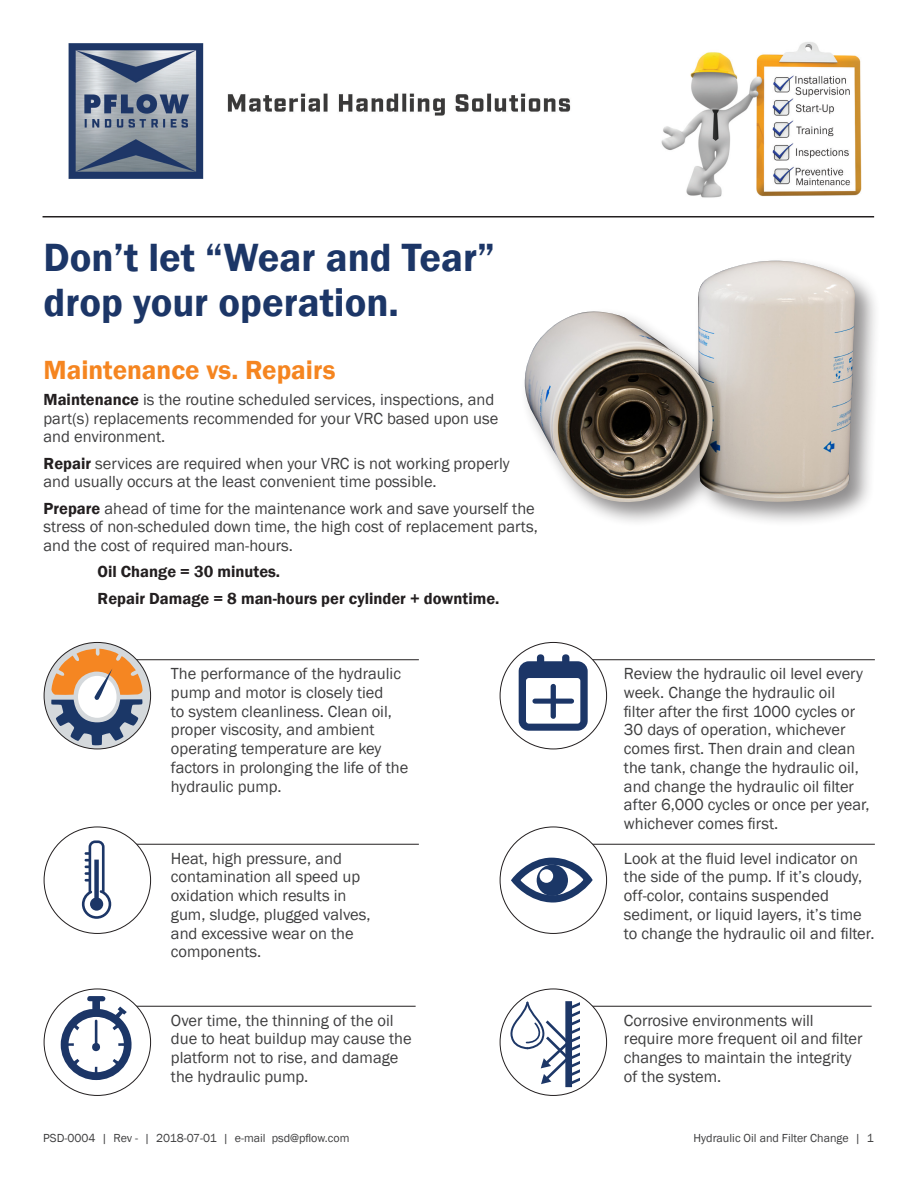
<style>
.page{position:relative;width:918px;height:1188px;background:#fff}
.page>*{position:absolute;margin:0;border:0;box-sizing:border-box;transform-origin:0 0}
.t1{font:600 40.5px/45px "Franklin Gothic";color:#1c3667}
.t2{font:600 27px "Franklin Gothic";color:#f58520}
.t3{font:16.5px/18.8px "Franklin Gothic";color:#3e3e3f}
.t4{font:600 16.5px/26.2px "Franklin Gothic";color:#231f20}
.t5{font:12px "Franklin Gothic";color:#3e3e3f}
.s1{font-weight:600;color:#231f20}
</style>
<div class="page">
<img style="left:68px;top:42px;width:794px;height:156px">
<hr style="left:43px;top:216px;width:831px;height:1px;background:#231f20">
<div style="left:520px;top:256px;width:360px;height:271px;background:#231f20;opacity:.5"></div>
<img style="left:525px;top:261px;width:330px;height:245px">
<hr style="left:135px;top:659px;width:284px;height:1px;background:#231f20">
<hr style="left:591px;top:659px;width:284px;height:1px;background:#231f20">
<hr style="left:135px;top:844px;width:284px;height:1px;background:#231f20">
<hr style="left:591px;top:844px;width:284px;height:1px;background:#231f20">
<hr style="left:135px;top:1006px;width:281px;height:1px;background:#231f20">
<hr style="left:591px;top:1006px;width:281px;height:1px;background:#231f20">
<svg style="left:44px;top:642px;width:107px;height:107px"></svg>
<div style="left:500px;top:642px;width:107px;height:107px;background:#fff;border-radius:50%"></div>
<svg style="left:519px;top:654px;width:69px;height:77px"></svg>
<div style="left:44px;top:827px;width:107px;height:106px;background:#fff;border-radius:50%"></div>
<svg style="left:82px;top:840px;width:29px;height:79px"></svg>
<div style="left:500px;top:827px;width:107px;height:106px;background:#fff;border-radius:50%"></div>
<svg style="left:511px;top:857px;width:82px;height:46px"></svg>
<div style="left:537px;top:865px;width:31px;height:31px;background:#1b3767;border-radius:50%"></div>
<div style="left:540px;top:869px;width:13px;height:14px;background:#fff;border-radius:50%"></div>
<div style="left:44px;top:989px;width:107px;height:106px;background:#fff;border-radius:50%"></div>
<svg style="left:61px;top:996px;width:71px;height:84px"></svg>
<div style="left:500px;top:989px;width:107px;height:106px;background:#fff;border-radius:50%"></div>
<svg style="left:508px;top:999px;width:77px;height:89px"></svg>
<h1 class="t1" style="left:44px;top:237px;width:453px">Don’t let “Wear and Tear” drop your operation.</h1>
<h2 class="t2" style="left:44px;top:358px;width:293px">Maintenance vs. Repairs</h2>
<p class="t3" style="left:43px;top:390px;width:456px"><span class="s1">Maintenance</span> is the routine scheduled services, inspections, and part(s) replacements recommended for your VRC based upon use and environment.</p>
<p class="t3" style="left:43px;top:454px;width:468px"><span class="s1">Repair</span> services are required when your VRC is not working properly and usually occurs at the least convenient time possible.</p>
<p class="t3" style="left:44px;top:499px;width:496px"><span class="s1">Prepare</span> ahead of time for the maintenance work and save yourself the stress of non-scheduled down time, the high cost of replacement parts, and the cost of required man-hours.</p>
<p class="t4" style="left:98px;top:559px;width:403px">Oil Change = 30 minutes.<br>Repair Damage = 8 man-hours per cylinder + downtime.</p>
<p class="t3" style="left:171px;top:665px;width:239px">The performance of the hydraulic pump and motor is closely tied<br>to system cleanliness. Clean oil, proper viscosity, and ambient operating temperature are key factors in prolonging the life of the hydraulic pump.</p>
<p class="t3" style="left:624px;top:665px;width:247px">Review the hydraulic oil level every week. Change the hydraulic oil filter after the first 1000 cycles or 30 days of operation, whichever comes first. Then drain and clean the tank, change the hydraulic oil, and change the hydraulic oil filter after 6,000 cycles or once per year, whichever comes first.</p>
<p class="t3" style="left:171px;top:849px;width:201px">Heat, high pressure, and contamination all speed up oxidation which results in gum, sludge, plugged valves, and excessive wear on the components.</p>
<p class="t3" style="left:624px;top:849px;width:252px">Look at the fluid level indicator on the side of the pump. If it’s cloudy, off-color, contains suspended sediment, or liquid layers, it’s time to change the hydraulic oil and filter.</p>
<p class="t3" style="left:171px;top:1011px;width:242px">Over time, the thinning of the oil due to heat buildup may cause the platform not to rise, and damage the hydraulic pump.</p>
<p class="t3" style="left:624px;top:1011px;width:240px">Corrosive environments will require more frequent oil and filter changes to maintain the integrity of the system.</p>
<p class="t5" style="left:43px;top:1131px;width:308px">PSD-0004 | Rev - | 2018-07-01 | e-mail psd@pflow.com</p>
<p class="t5" style="left:694px;top:1131px;width:182px">Hydraulic Oil and Filter Change | 1</p>
</div>
